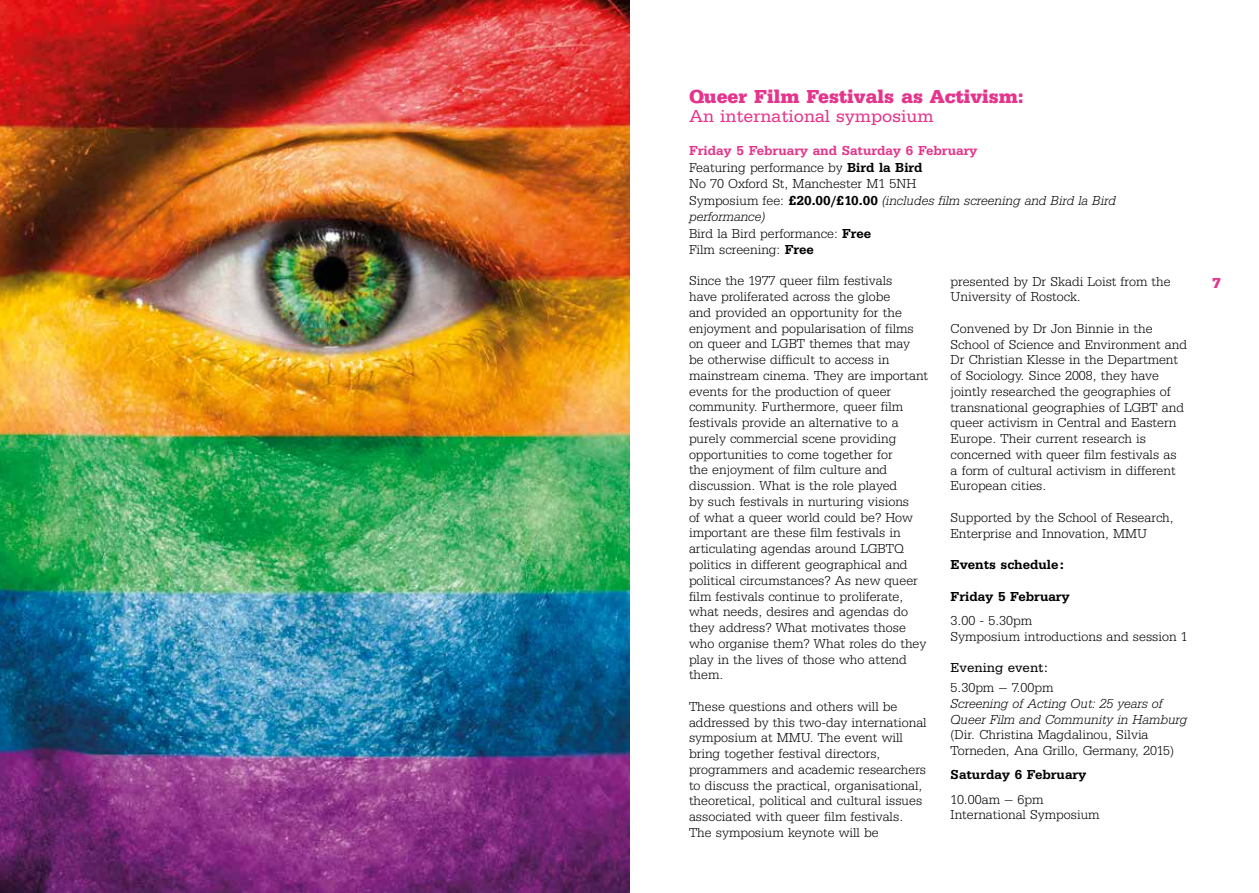
<style>
.page{position:relative;width:1259px;height:893px;background:#fff}
.page>*{position:absolute;margin:0;border:0;box-sizing:border-box;transform-origin:0 0}
.t1{font:700 19.5px "Serifa BEFOP";color:#e4348b}
.t2{font:18px "Serifa BEFOP";color:#e4348b}
.t3{font:700 15px "Serifa BEFOP";color:#e4348b}
.t4{font:300 13.5px/15.8px "Serifa BEFOP";color:#000}
.t5{font:italic 300 13.5px/15.8px "Serifa BEFOP";color:#000}
.t6{font:500 13.5px "Serifa BEFOP";color:#000}
.t7{font:13.5px "Serifa BEFOP";color:#000}
.s1{font-weight:500;color:#e4348b}
.s2{font-weight:500}
.s3{font-style:italic}
</style>
<div class="page">
<img style="left:0;top:0;width:629px;height:893px">
<h1 class="t1" style="left:689px;top:85px;width:336px">Queer Film Festivals as Activism:</h1>
<h2 class="t2" style="left:689px;top:106px;width:246px">An international symposium</h2>
<p class="t4" style="left:689px;top:142px;width:428px;line-height:16.5px"><span class="s1">Friday 5 February and Saturday 6 February<br></span>Featuring performance by <span class="s2">Bird la Bird<br></span>No 70 Oxford St, Manchester M1 5NH<br>Symposium fee: <span class="s2">£20.00/£10.00</span> <span class="s3">(includes film screening and Bird la Bird performance)<br></span>Bird la Bird performance: <span class="s2">Free<br></span>Film screening: <span class="s2">Free</span></p>
<p class="t4" style="left:689px;top:273px;width:241px">Since the 1977 queer film festivals<br>have proliferated across the globe<br>and provided an opportunity for the enjoyment and popularisation of films on queer and LGBT themes that may<br>be otherwise difficult to access in mainstream cinema. They are important events for the production of queer community. Furthermore, queer film festivals provide an alternative to a purely commercial scene providing opportunities to come together for<br>the enjoyment of film culture and discussion. What is the role played<br>by such festivals in nurturing visions<br>of what a queer world could be? How important are these film festivals in articulating agendas around LGBTQ politics in different geographical and political circumstances? As new queer film festivals continue to proliferate, what needs, desires and agendas do they address? What motivates those who organise them? What roles do they play in the lives of those who attend them.</p>
<p class="t4" style="left:689px;top:698px;width:239px">These questions and others will be addressed by this two-day international symposium at MMU. The event will bring together festival directors, programmers and academic researchers to discuss the practical, organisational, theoretical, political and cultural issues associated with queer film festivals.<br>The symposium keynote will be</p>
<p class="t4" style="left:950px;top:273px;width:221px">presented by Dr Skadi Loist from the<br>University of Rostock.</p>
<p class="t4" style="left:950px;top:320px;width:238px">Convened by Dr Jon Binnie in the School of Science and Environment and Dr Christian Klesse in the Department of Sociology. Since 2008, they have jointly researched the geographies of transnational geographies of LGBT and queer activism in Central and Eastern Europe. Their current research is concerned with queer film festivals as<br>a form of cultural activism in different European cities.</p>
<p class="t4" style="left:950px;top:509px;width:225px">Supported by the School of Research,<br>Enterprise and Innovation, MMU</p>
<p class="t6" style="left:950px;top:557px;width:116px">Events schedule:</p>
<p class="t6" style="left:950px;top:588px;width:121px">Friday 5 February</p>
<p class="t4" style="left:950px;top:612px;width:239px">3.00 - 5.30pm<br>Symposium introductions and session 1</p>
<p class="t7" style="left:950px;top:660px;width:100px">Evening event:</p>
<p class="t4" style="left:950px;top:680px;width:104px">5.30pm – 7.00pm</p>
<p class="t5" style="left:950px;top:695px;width:238px">Screening of Acting Out: 25 years of<br>Queer Film and Community in Hamburg</p>
<p class="t4" style="left:950px;top:727px;width:225px">(Dir. Christina Magdalinou, Silvia<br>Torneden, Ana Grillo, Germany, 2015)</p>
<p class="t6" style="left:950px;top:767px;width:137px">Saturday 6 February</p>
<p class="t4" style="left:950px;top:791px;width:150px">10.00am – 6pm<br>International Symposium</p>
<p class="t3" style="left:1212px;top:274px;width:10px">7</p>
</div>
